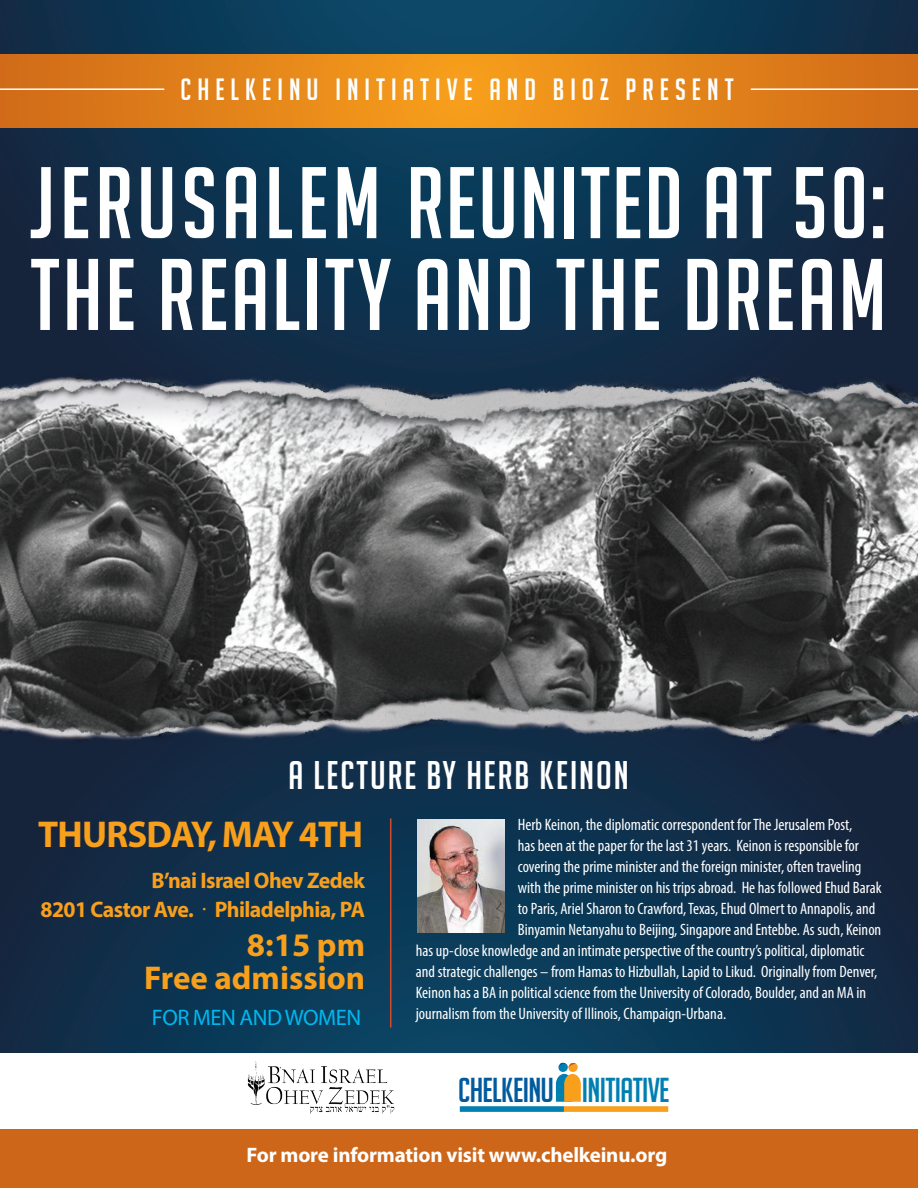
<style>
.page{position:relative;width:918px;height:1188px;background:#fff}
.page>*{position:absolute;margin:0;border:0;box-sizing:border-box;transform-origin:0 0}
.t1{font:99px "Big Noodle Titling";letter-spacing:.03em;color:#fff}
.t2{font:39px "Big Noodle Titling";letter-spacing:.05em;color:#fff}
.t3{font:700 37.5px "Myriad Pro";letter-spacing:-.02em;color:#f89f1c}
.t4{font:33.75px "Big Noodle Titling";letter-spacing:-.02em;color:#007fb1}
.t5{font:700 33px/33px "Myriad Pro";color:#f89f1c;text-align:right}
.t6{font:30px "Big Noodle Titling";letter-spacing:.2em;color:#fff}
.t7{font:700 22.5px/28.5px "Myriad Pro";letter-spacing:-.025em;color:#f89f1c;text-align:right}
.t8{font:22.5px "Myriad Pro";letter-spacing:-.02em;color:#00b7ef}
.t9{font:700 21px "Myriad Pro";letter-spacing:-.01em;color:#fff}
.t10{font:condensed 16.5px "Myriad Pro";color:#fff}
.s1{font-family:"Futura Book BT";font-weight:400}
.s2{color:#015a9d}
</style>
<div class="page">
<img style="left:0;top:0;width:918px;height:1053px">
<svg style="left:0;top:54px;width:918px;height:73px;background:#e3841a"></svg>
<div style="left:0;top:1129px;width:918px;height:59px;background:#cd6619"></div>
<hr style="left:0;top:88px;width:164px;height:2px;background:#fff">
<hr style="left:751px;top:88px;width:167px;height:2px;background:#fff">
<img style="left:418px;top:819px;width:86px;height:114px">
<hr style="left:390px;top:818px;width:1px;height:210px;background:#d34c29">
<svg style="left:556px;top:1062px;width:25px;height:40px"></svg>
<div style="left:460px;top:1106px;width:104px;height:6px;background:#007fb1"></div>
<div style="left:564px;top:1106px;width:104px;height:6px;background:#f89f1c"></div>
<img style="left:247px;top:1061px;width:148px;height:53px">
<h3 class="t6" style="left:181px;top:73px;width:555px">CHELKEINU INITIATIVE AND BIOZ PRESENT</h3>
<h1 class="t1" style="left:30px;top:150px;width:858px">JERUSALEM REUNITED AT 50:</h1>
<h1 class="t1" style="left:30px;top:241px;width:858px">THE REALITY AND THE DREAM</h1>
<h2 class="t2" style="left:288px;top:754px;width:342px">A LECTURE BY HERB KEINON</h2>
<h3 class="t3" style="left:38px;top:809px;width:326px">Thursday, May 4th</h3>
<h3 class="t7" style="left:41px;top:866px;width:326px">B’nai Israel Ohev Zedek<br>8201 Castor Ave. <span class="s1">·</span> Philadelphia, PA</h3>
<h3 class="t5" style="left:144px;top:927px;width:223px">8:15 pm<br>Free admission</h3>
<h3 class="t8" style="left:152px;top:1004px;width:211px">FOR MEN AND WOMEN</h3>
<p class="t10" style="left:518px;top:815px;width:336px">Herb Keinon, the diplomatic correspondent for The Jerusalem Post,</p>
<p class="t10" style="left:518px;top:836px;width:343px">has been at the paper for the last 31 years. Keinon is responsible for</p>
<p class="t10" style="left:518px;top:857px;width:345px">covering the prime minister and the foreign minister, often traveling</p>
<p class="t10" style="left:518px;top:878px;width:365px">with the prime minister on his trips abroad. He has followed Ehud Barak</p>
<p class="t10" style="left:518px;top:899px;width:359px">to Paris, Ariel Sharon to Crawford, Texas, Ehud Olmert to Annapolis, and</p>
<p class="t10" style="left:518px;top:920px;width:365px">Binyamin Netanyahu to Beijing, Singapore and Entebbe. As such, Keinon</p>
<p class="t10" style="left:416px;top:941px;width:450px">has up-close knowledge and an intimate perspective of the country’s political, diplomatic</p>
<p class="t10" style="left:416px;top:962px;width:463px">and strategic challenges – from Hamas to Hizbullah, Lapid to Likud. Originally from Denver,</p>
<p class="t10" style="left:416px;top:983px;width:452px">Keinon has a BA in political science from the University of Colorado, Boulder, and an MA in</p>
<p class="t10" style="left:416px;top:1004px;width:312px">journalism from the University of Illinois, Champaign-Urbana.</p>
<h3 class="t4" style="left:458px;top:1072px;width:213px"><span class="s2">CHELKEINU</span> INITIATIVE</h3>
<p class="t9" style="left:247px;top:1141px;width:422px">For more information visit www.chelkeinu.org</p>
</div>
